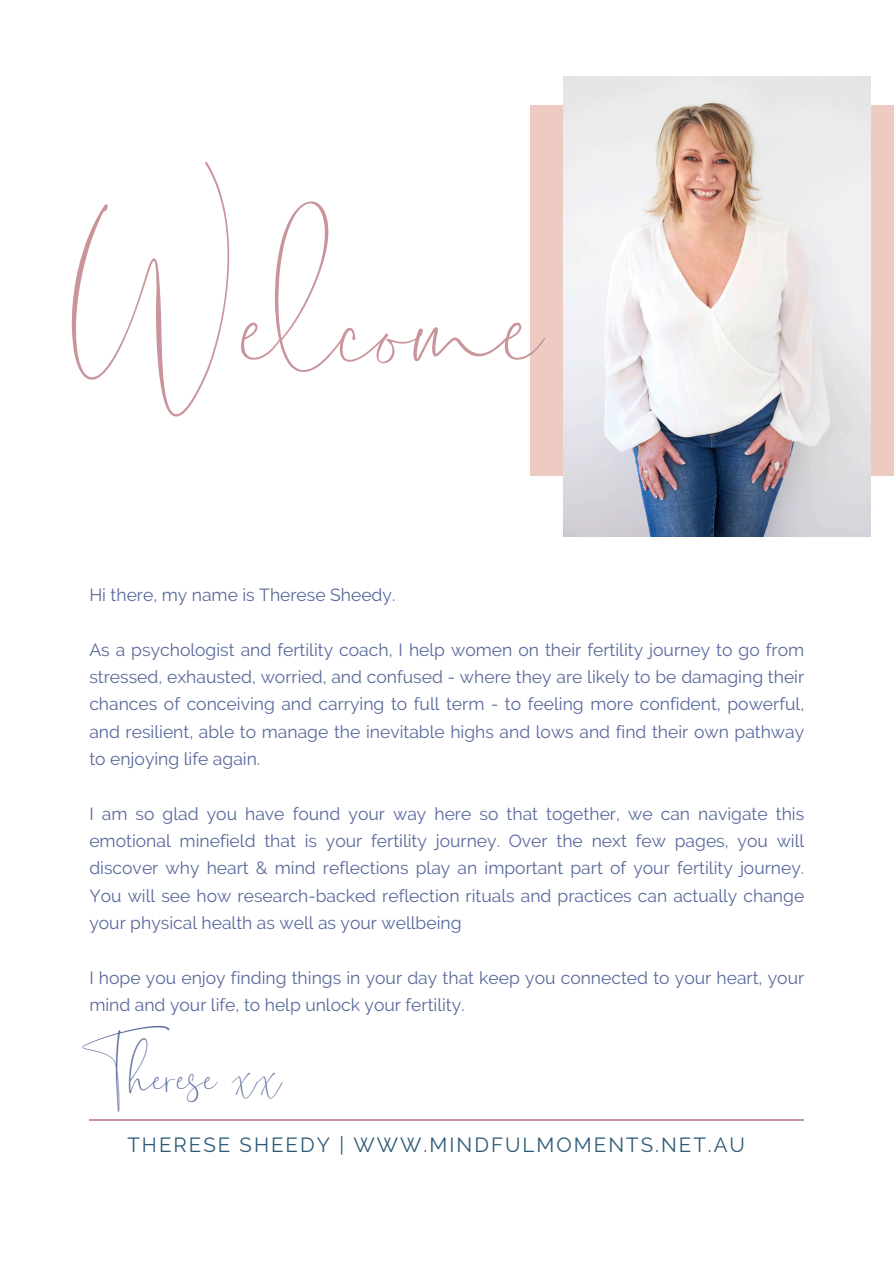
<style>
.page{position:relative;width:894px;height:1264px;background:#fff}
.page>*{position:absolute;margin:0;border:0;box-sizing:border-box;transform-origin:0 0}
.t1{font:140.1px "Little Rose";color:#c9959a}
.t2{font:45.9px "Little Rose";color:#58689b}
.t3{font:20.4px "Raleway";letter-spacing:.1em;color:#2d5a77}
.t4{font:17.55px/27.3px "Raleway";color:#58689b;text-align:justify}
</style>
<div class="page">
<div style="left:530px;top:105px;width:363px;height:370px;background:#edcbc3"></div>
<img style="left:563px;top:76px;width:307px;height:460px">
<hr style="left:89px;top:1119px;width:715px;height:1px;background:#c9959a">
<p class="t1" style="left:72px;top:257px;width:472px">Welcome</p>
<p class="t4" style="left:89px;top:581px;width:307px">Hi there, my name is Therese Sheedy.</p>
<h1 class="t4" style="left:89px;top:635px;width:716px">As a psychologist and fertility coach, I help women on their fertility journey to go from stressed, exhausted, worried, and confused - where they are likely to be damaging their chances of conceiving and carrying to full term - to feeling more confident, powerful, and resilient, able to manage the inevitable highs and lows and find their own pathway to enjoying life again.</h1>
<p class="t4" style="left:89px;top:800px;width:716px">I am so glad you have found your way here so that together, we can navigate this emotional minefield that is your fertility journey. Over the next few pages, you will discover why heart &amp; mind reflections play an important part of your fertility journey.<br>You will see how research-backed reflection rituals and practices can actually change your physical health as well as your wellbeing</p>
<p class="t4" style="left:89px;top:964px;width:716px">I hope you enjoy finding things in your day that keep you connected to your heart, your mind and your life, to help unlock your fertility.</p>
<p class="t2" style="left:84px;top:1055px;width:199px">Therese xx</p>
<p class="t3" style="left:127px;top:1133px;width:619px">THERESE SHEEDY | WWW.MINDFULMOMENTS.NET.AU</p>
</div>
